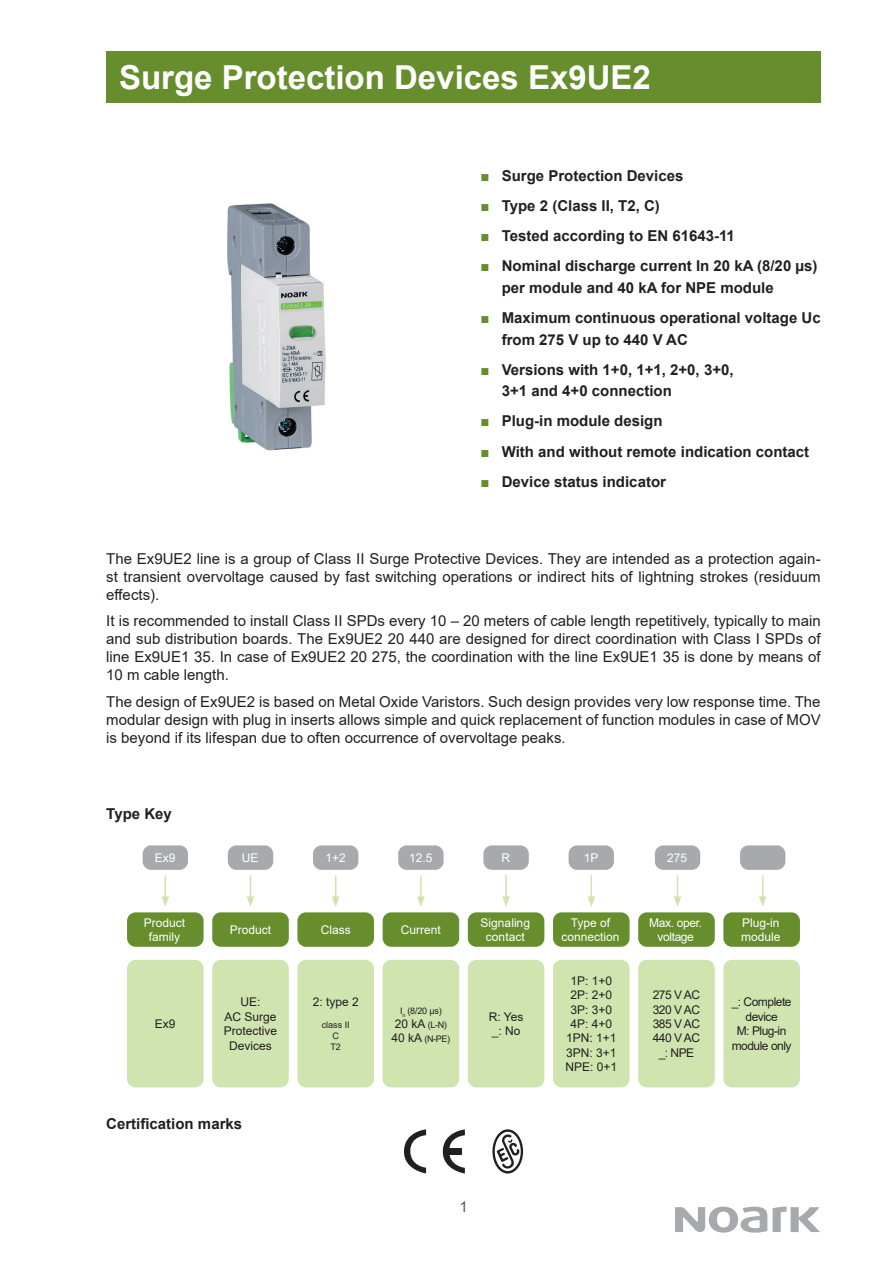
<style>
.page{position:relative;width:893px;height:1263px;background:#fff}
.page>*{position:absolute;margin:0;border:0;box-sizing:border-box;transform-origin:0 0}
.t1{font:700 33px "Arial";color:#fff}
.t2{font:15px/18px "Arial";color:#231f20;text-align:justify}
.t3{font:700 15px/21.6px "Arial";color:#231f20}
.t4{font:15px "Arial";color:#57585a}
.t5{font:12px/14.4px "Arial";color:#fff;text-align:center}
.t6{font:12px/14.4px "Arial";letter-spacing:-.04em;color:#231f20;text-align:center}
.t7{font:12px/14.4px "Arial";color:#231f20;text-align:center}
.t8{font:12px/14.4px "Arial";letter-spacing:-.03em;color:#fff;text-align:center}
.t9{font:9px/14.4px "Arial";color:#231f20;text-align:center}
.s1{color:#668e2c}
.s2{font-size:12px}
</style>
<div class="page">
<svg style="left:675px;top:1206px;width:145px;height:26px"></svg>
<div style="left:106px;top:51px;width:715px;height:51px;background:#668e2c"></div>
<div style="left:143px;top:845px;width:45px;height:25px;background:#a8a9ad;border-radius:9px"></div>
<div style="left:127px;top:912px;width:77px;height:35px;background:#668e2c;border-radius:9px"></div>
<div style="left:127px;top:960px;width:77px;height:127px;background:#cfe4ae;border-radius:9px"></div>
<div style="left:228px;top:845px;width:45px;height:25px;background:#a8a9ad;border-radius:9px"></div>
<div style="left:212px;top:912px;width:77px;height:35px;background:#668e2c;border-radius:9px"></div>
<div style="left:212px;top:960px;width:77px;height:127px;background:#cfe4ae;border-radius:9px"></div>
<div style="left:398px;top:845px;width:46px;height:25px;background:#a8a9ad;border-radius:9px"></div>
<div style="left:383px;top:912px;width:76px;height:35px;background:#668e2c;border-radius:9px"></div>
<div style="left:740px;top:845px;width:45px;height:25px;background:#a8a9ad;border-radius:9px"></div>
<div style="left:723px;top:912px;width:77px;height:35px;background:#668e2c;border-radius:9px"></div>
<div style="left:723px;top:960px;width:77px;height:127px;background:#cfe4ae;border-radius:9px"></div>
<svg style="left:161px;top:875px;width:8px;height:32px"></svg>
<svg style="left:247px;top:875px;width:7px;height:32px"></svg>
<hr style="left:420px;top:875px;width:2px;height:24px;background:#cfe4ae">
<svg style="left:417px;top:896px;width:8px;height:11px"></svg>
<svg style="left:759px;top:875px;width:7px;height:32px"></svg>
<div style="left:483px;top:845px;width:46px;height:25px;background:#a8a9ad;border-radius:9px"></div>
<div style="left:468px;top:912px;width:76px;height:35px;background:#668e2c;border-radius:9px"></div>
<div style="left:468px;top:960px;width:76px;height:127px;background:#cfe4ae;border-radius:9px"></div>
<div style="left:569px;top:845px;width:45px;height:25px;background:#a8a9ad;border-radius:9px"></div>
<div style="left:553px;top:912px;width:77px;height:35px;background:#668e2c;border-radius:9px"></div>
<div style="left:553px;top:960px;width:77px;height:127px;background:#cfe4ae;border-radius:9px"></div>
<div style="left:655px;top:845px;width:45px;height:25px;background:#a8a9ad;border-radius:9px"></div>
<div style="left:638px;top:912px;width:77px;height:35px;background:#668e2c;border-radius:9px"></div>
<hr style="left:505px;top:875px;width:2px;height:24px;background:#cfe4ae">
<svg style="left:502px;top:896px;width:8px;height:11px"></svg>
<hr style="left:590px;top:875px;width:2px;height:24px;background:#cfe4ae">
<svg style="left:587px;top:896px;width:8px;height:11px"></svg>
<svg style="left:674px;top:875px;width:7px;height:32px"></svg>
<div style="left:313px;top:845px;width:45px;height:25px;background:#a8a9ad;border-radius:9px"></div>
<div style="left:297px;top:912px;width:77px;height:35px;background:#668e2c;border-radius:9px"></div>
<svg style="left:332px;top:875px;width:8px;height:32px"></svg>
<div style="left:383px;top:960px;width:76px;height:127px;background:#cfe4ae;border-radius:9px"></div>
<div style="left:297px;top:960px;width:77px;height:127px;background:#cfe4ae;border-radius:9px"></div>
<div style="left:638px;top:960px;width:77px;height:127px;background:#cfe4ae;border-radius:9px"></div>
<svg style="left:492px;top:1129px;width:31px;height:44px"></svg>
<svg style="left:404px;top:1129px;width:22px;height:44px"></svg>
<svg style="left:443px;top:1129px;width:22px;height:44px"></svg>
<div style="left:447px;top:1148px;width:15px;height:6px;background:#231f20"></div>
<img style="left:227px;top:203px;width:99px;height:248px">
<h1 class="t1" style="left:119px;top:54px;width:533px">Surge Protection Devices Ex9UE2</h1>
<p class="t3" style="left:480px;top:165px;width:204px"><span class="s1">■</span> Surge Protection Devices</p>
<p class="t3" style="left:480px;top:195px;width:181px"><span class="s1">■</span> Type 2 (Class II, T2, C)</p>
<p class="t3" style="left:480px;top:225px;width:256px"><span class="s1">■</span> Tested according to EN 61643-11</p>
<p class="t3" style="left:502px;top:255px;width:317px;text-indent:-21px"><span class="s1">■</span> Nominal discharge current In 20 kA (8/20 µs) per module and 40 kA for NPE module</p>
<p class="t3" style="left:502px;top:307px;width:320px;text-indent:-21px"><span class="s1">■</span> Maximum continuous operational voltage Uc from 275 V up to 440 V AC</p>
<p class="t3" style="left:502px;top:359px;width:233px;text-indent:-21px"><span class="s1">■</span> Versions with 1+0, 1+1, 2+0, 3+0,<br>3+1 and 4+0 connection</p>
<p class="t3" style="left:480px;top:411px;width:184px"><span class="s1">■</span> Plug-in module design</p>
<p class="t3" style="left:480px;top:441px;width:330px"><span class="s1">■</span> With and without remote indication contact</p>
<p class="t3" style="left:480px;top:471px;width:187px"><span class="s1">■</span> Device status indicator</p>
<p class="t2" style="left:106px;top:549px;width:716px">The Ex9UE2 line is a group of Class II Surge Protective Devices. They are intended as a protection again&shy;st transient overvoltage caused by fast switching operations or indirect hits of lightning strokes (residuum effects).</p>
<p class="t2" style="left:106px;top:612px;width:716px">It is recommended to install Class II SPDs every 10 – 20 meters of cable length repetitively, typically to main and sub distribution boards. The Ex9UE2 20 440 are designed for direct coordination with Class I SPDs of line Ex9UE1 35. In case of Ex9UE2 20 275, the coordination with the line Ex9UE1 35 is done by means of 10 m cable length.</p>
<p class="t2" style="left:106px;top:692px;width:716px">The design of Ex9UE2 is based on Metal Oxide Varistors. Such design provides very low response time. The modular design with plug in inserts allows simple and quick replacement of function modules in case of MOV is beyond if its lifespan due to often occurrence of overvoltage peaks.</p>
<p class="t3" style="left:106px;top:803px;width:67px">Type Key</p>
<p class="t5" style="left:155px;top:850px;width:22px">Ex9</p>
<p class="t5" style="left:144px;top:915px;width:43px">Product family</p>
<p class="t6" style="left:155px;top:1016px;width:22px">Ex9</p>
<p class="t5" style="left:242px;top:850px;width:18px">UE</p>
<p class="t5" style="left:230px;top:922px;width:43px">Product</p>
<p class="t7" style="left:224px;top:995px;width:55px">UE:<br>AC Surge<br>Protective<br>Devices</p>
<p class="t3" style="left:106px;top:1113px;width:137px">Certification marks</p>
<p class="t5" style="left:325px;top:850px;width:22px">1+2</p>
<p class="t5" style="left:321px;top:922px;width:31px">Class</p>
<p class="t6" style="left:313px;top:995px;width:48px">2: type 2</p>
<p class="t9" style="left:322px;top:1019px;width:30px;line-height:10.8px">class II<br>C<br>T2</p>
<p class="t5" style="left:409px;top:850px;width:25px">12.5</p>
<p class="t5" style="left:502px;top:850px;width:10px">R</p>
<p class="t5" style="left:584px;top:850px;width:16px">1P</p>
<p class="t5" style="left:667px;top:850px;width:22px">275</p>
<p class="t5" style="left:481px;top:915px;width:51px">Signaling contact</p>
<p class="t5" style="left:561px;top:915px;width:60px">Type of connection</p>
<p class="t7" style="left:565px;top:973px;width:53px">1P: 1+0<br>2P: 2+0<br>3P: 3+0<br>4P: 4+0<br>1PN: 1+1<br>3PN: 3+1<br>NPE: 0+1</p>
<p class="t5" style="left:401px;top:922px;width:42px">Current</p>
<p class="t5" style="left:741px;top:915px;width:41px;text-align:left">Plug-in module</p>
<p class="t8" style="left:649px;top:915px;width:54px">Max. oper. voltage</p>
<p class="t6" style="left:653px;top:988px;width:49px">275 V AC<br>320 V AC<br>385 V AC<br>440 V AC _: NPE</p>
<p class="t6" style="left:732px;top:995px;width:61px">_: Complete device<br>M: Plug-in module only</p>
<p class="t9" style="left:392px;top:1003px;width:60px">I<sub>n</sub> (8/20 µs)<br><span class="s2">20 kA</span> (L-N)<br><span class="s2">40 kA</span> (N-PE)</p>
<p class="t6" style="left:489px;top:1009px;width:36px;text-align:left">R: Yes _: No</p>
<p class="t4" style="left:459px;top:1197px;width:10px">1</p>
</div>
